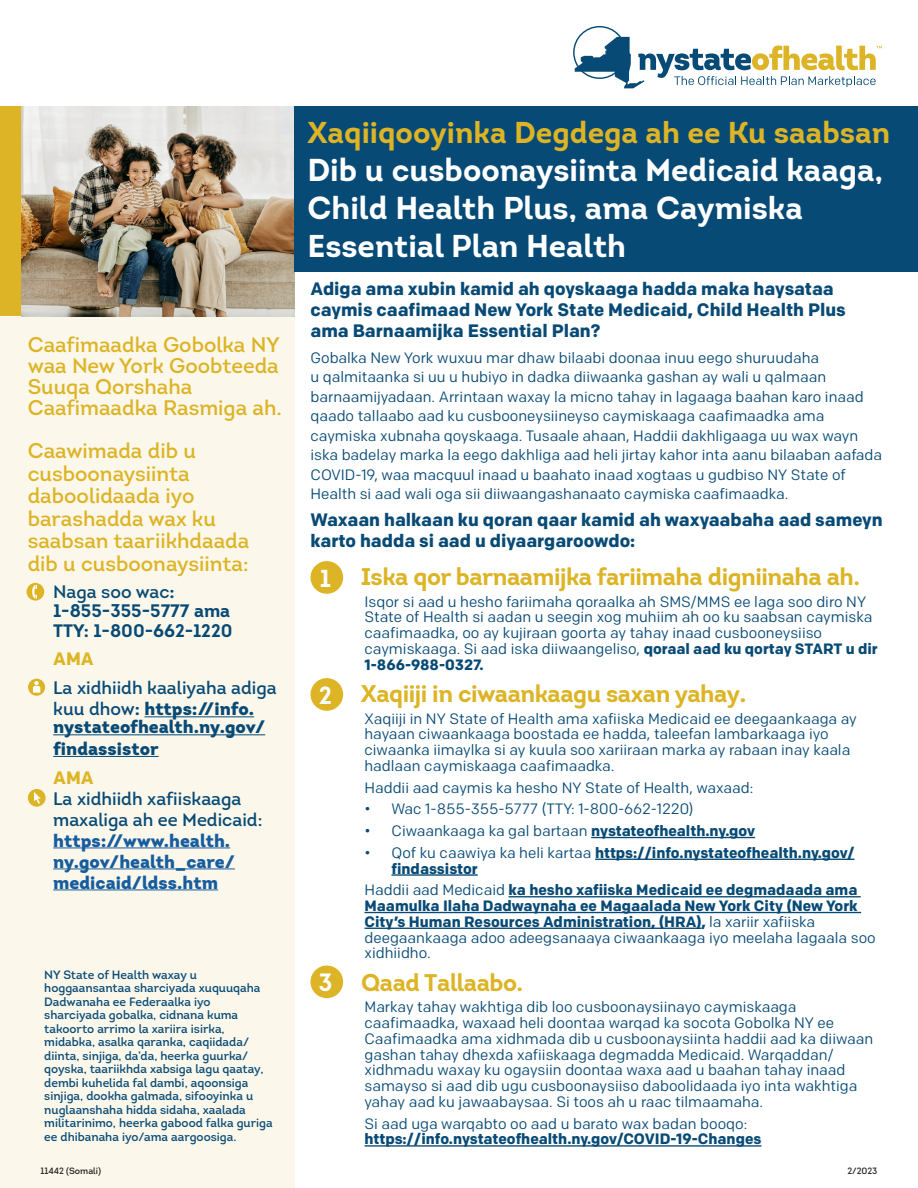
<style>
.page{position:relative;width:918px;height:1188px;background:#fff}
.page>*{position:absolute;margin:0;border:0;box-sizing:border-box;transform-origin:0 0}
.t1{font:700 31.5px/37.8px "Intro";color:#fff}
.t2{font:700 30px "Intro";color:#ddb425}
.t3{font:700 24px "Intro";letter-spacing:-.02em;color:#ddb425}
.t4{font:21px/22.5px "Intro";color:#ddb425}
.t5{font:700 18px/21px "Colfax";color:#074a75}
.t6{font:18px/21.6px "Intro";color:#074a75}
.t7{font:900 18px/21px "Intro";color:#175d9e}
.t8{font:700 18px/19.5px "Intro";color:#074a75}
.t9{font:900 18px/21.6px "Intro";color:#074a75}
.t10{font:700 18px "Colfax";color:#ddb425}
.t11{font:15px/15.8px "Colfax";color:#074a75}
.t12{font:700 15px/15.8px "Colfax";color:#074a75}
.t13{font:12px/13.5px "Intro";color:#074a75}
.t14{font:9px "Intro";color:#231f20}
.s1{font-weight:400}
.s2{font-weight:700}
.s3{font-weight:900}
.s4{font-size:24.45px;color:#fff}
.s5{font-size:25.5px}
</style>
<div class="page">
<div style="left:0;top:318px;width:294px;height:870px;background:#fbf7eb"></div>
<hr style="left:591px;top:837px;width:164px;height:1px;background:#074a75">
<hr style="left:595px;top:859px;width:259px;height:1px;background:#074a75">
<hr style="left:392px;top:874px;width:86px;height:2px;background:#074a75">
<hr style="left:509px;top:896px;width:352px;height:1px;background:#074a75">
<hr style="left:364px;top:912px;width:497px;height:1px;background:#074a75">
<hr style="left:364px;top:928px;width:337px;height:1px;background:#074a75">
<hr style="left:364px;top:1145px;width:398px;height:2px;background:#074a75">
<div style="left:311px;top:561px;width:32px;height:33px;background:#ddb425;border-radius:50%"></div>
<div style="left:311px;top:678px;width:32px;height:33px;background:#ddb425;border-radius:50%"></div>
<div style="left:311px;top:966px;width:32px;height:32px;background:#ddb425;border-radius:50%"></div>
<svg style="left:573px;top:26px;width:309px;height:62px"></svg>
<div style="left:0;top:106px;width:28px;height:210px;background:#ddb425"></div>
<img style="left:22px;top:106px;width:272px;height:210px">
<div style="left:28px;top:789px;width:18px;height:18px;background:#ddb425;border-radius:50%"></div>
<svg style="left:34px;top:792px;width:7px;height:12px"></svg>
<div style="left:28px;top:679px;width:17px;height:17px;background:#ddb425;border-radius:50%"></div>
<svg style="left:33px;top:681px;width:7px;height:12px"></svg>
<div style="left:294px;top:106px;width:624px;height:165px;background:#074a75"></div>
<hr style="left:144px;top:716px;width:110px;height:1px;background:#074a75">
<hr style="left:53px;top:734px;width:212px;height:1px;background:#074a75">
<hr style="left:53px;top:756px;width:106px;height:1px;background:#074a75">
<hr style="left:53px;top:847px;width:177px;height:1px;background:#175d9e">
<hr style="left:53px;top:868px;width:182px;height:1px;background:#175d9e">
<hr style="left:53px;top:889px;width:165px;height:1px;background:#175d9e">
<div style="left:27px;top:583px;width:17px;height:18px;background:#ddb425;border-radius:50%"></div>
<svg style="left:32px;top:585px;width:5px;height:13px"></svg>
<h3 class="t4" style="left:28px;top:334px;width:256px;line-height:21px">Caafimaadka Gobolka NY waa New York Goobteeda<br>Suuqa Qorshaha<br>Caafimaadka Rasmiga ah.</h3>
<h3 class="t4" style="left:28px;top:440px;width:223px">Caawimada dib u cusboonaysiinta daboolidaada iyo barashadda wax ku saabsan taariikhdaada dib u cusboonaysiinta:</h3>
<p class="t8" style="left:53px;top:582px;width:181px"><span class="s1">Naga soo wac</span>:<br>1-855-355-5777 ama<br>TTY: 1-800-662-1220</p>
<p class="t10" style="left:53px;top:648px;width:42px">AMA</p>
<p class="t6" style="left:53px;top:677px;width:225px">La xidhiidh kaaliyaha adiga kuu dhow<span class="s2">:</span> <span class="s3">https://info.</span></p>
<p class="t9" style="left:53px;top:716px;width:214px">nystateofhealth.ny.gov/ findassistor</p>
<p class="t10" style="left:53px;top:766px;width:42px">AMA</p>
<p class="t6" style="left:53px;top:788px;width:211px;line-height:21px">La xidhiidh xafiiskaaga maxaliga ah ee Medicaid:</p>
<p class="t7" style="left:53px;top:830px;width:183px">https://www.health. ny.gov/health_care/ medicaid/ldss.htm</p>
<p class="t13" style="left:44px;top:968px;width:230px">NY State of Health waxay u hoggaansantaa sharciyada xuquuqaha Dadwanaha ee Federaalka iyo sharciyada gobalka, cidnana kuma takoorto arrimo la xariira isirka, midabka, asalka qaranka, caqiidada/ diinta, sinjiga, da’da, heerka guurka/ qoyska, taariikhda xabsiga lagu qaatay, dembi kuhelida fal dambi, aqoonsiga sinjiga, dookha galmada, sifooyinka u nuglaanshaha hidda sidaha, xaalada militarinimo, heerka gabood falka guriga ee dhibanaha iyo/ama aargoosiga.</p>
<h2 class="t2" style="left:308px;top:114px;width:584px">Xaqiiqooyinka Degdega ah ee Ku saabsan</h2>
<h1 class="t1" style="left:308px;top:151px;width:577px">Dib u cusboonaysiinta Medicaid kaaga,<br>Child Health Plus, ama Caymiska<br>Essential Plan Health</h1>
<p class="t5" style="left:310px;top:278px;width:537px">Adiga ama xubin kamid ah qoyskaaga hadda maka haysataa caymis caafimaad New York State Medicaid, Child Health Plus ama Barnaamijka Essential Plan?</p>
<p class="t11" style="left:310px;top:348px;width:573px;line-height:19.5px">Gobalka New York wuxuu mar dhaw bilaabi doonaa inuu eego shuruudaha<br>u qalmitaanka si uu u hubiyo in dadka diiwaanka gashan ay wali u qalmaan barnaamijyadaan. Arrintaan waxay la micno tahay in lagaaga baahan karo inaad qaado tallaabo aad ku cusbooneysiineyso caymiskaaga caafimaadka ama caymiska xubnaha qoyskaaga. Tusaale ahaan, Haddii dakhligaaga uu wax wayn iska badelay marka la eego dakhliga aad heli jirtay kahor inta aanu bilaaban aafada COVID-19, waa macquul inaad u baahato inaad xogtaas u gudbiso NY State of Health si aad wali oga sii diiwaangashanaato caymiska caafimaadka.</p>
<p class="t5" style="left:310px;top:509px;width:574px">Waxaan halkaan ku qoran qaar kamid ah waxyaabaha aad sameyn karto hadda si aad u diyaargaroowdo:</p>
<h3 class="t3" style="left:320px;top:561px;width:542px"><span class="s4">1</span> Iska qor barnaamijka fariimaha digniinaha ah.</h3>
<p class="t11" style="left:364px;top:593px;width:515px">Isqor si aad u hesho fariimaha qoraalka ah SMS/MMS ee laga soo diro NY State of Health si aadan u seegin xog muhiim ah oo ku saabsan caymiska caafimaadka, oo ay kujiraan goorta ay tahay inaad cusbooneysiiso caymiskaaga. Si aad iska diiwaangeliso, <span class="s2">qoraal aad ku qortay START u dir 1-866-988-0327.</span></p>
<h3 class="t3" style="left:319px;top:678px;width:429px"><span class="s4">2</span> Xaqiiji in ciwaankaagu saxan yahay<span class="s5">.</span></h3>
<p class="t11" style="left:364px;top:710px;width:494px">Xaqiiji in NY State of Health ama xafiiska Medicaid ee deegaankaaga ay hayaan ciwaankaaga boostada ee hadda, taleefan lambarkaaga iyo ciwaanka iimaylka si ay kuula soo xariiraan marka ay rabaan inay kaala hadlaan caymiskaaga caafimaadka.</p>
<p class="t11" style="left:364px;top:779px;width:390px">Haddii aad caymis ka hesho NY State of Health, waxaad:</p>
<p class="t11" style="left:364px;top:801px;width:331px">• Wac 1-855-355-5777 (TTY: 1-800-662-1220)</p>
<p class="t11" style="left:364px;top:823px;width:392px">• Ciwaankaaga ka gal bartaan <span class="s2">nystateofhealth.ny.gov</span></p>
<p class="t12" style="left:392px;top:845px;width:464px;text-indent:-27px"><span class="s1">• Qof ku caawiya ka heli kartaa</span> https://info.nystateofhealth.ny.gov/ findassistor</p>
<p class="t12" style="left:364px;top:882px;width:513px"><span class="s1">Haddii aad Medicaid</span> ka hesho xafiiska Medicaid ee degmadaada ama Maamulka Ilaha Dadwaynaha ee Magaalada New York City (New York City’s Human Resources Administration, (HRA), <span class="s1">la xariir xafiiska deegaankaaga adoo adeegsanaaya ciwaankaaga iyo meelaha lagaala soo xidhiidho.</span></p>
<h3 class="t3" style="left:318px;top:967px;width:206px"><span class="s4">3</span> Qaad Tallaabo.</h3>
<p class="t11" style="left:364px;top:999px;width:510px">Markay tahay wakhtiga dib loo cusboonaysiinayo caymiskaaga caafimaadka, waxaad heli doontaa warqad ka socota Gobolka NY ee Caafimaadka ama xidhmada dib u cusboonaysiinta haddii aad ka diiwaan gashan tahay dhexda xafiiskaaga degmadda Medicaid. Warqaddan/ xidhmadu waxay ku ogaysiin doontaa waxa aad u baahan tahay inaad samayso si aad dib ugu cusboonaysiiso daboolidaada iyo inta wakhtiga yahay aad ku jawaabaysaa. Si toos ah u raac tilmaamaha.</p>
<p class="t11" style="left:364px;top:1115px;width:384px">Si aad uga warqabto oo aad u barato wax badan booqo:</p>
<p class="t12" style="left:364px;top:1131px;width:399px">https://info.nystateofhealth.ny.gov/COVID-19-Changes</p>
<p class="t14" style="left:41px;top:1165px;width:62px">11442 (Somali)</p>
<p class="t14" style="left:848px;top:1165px;width:31px">2/2023</p>
</div>
